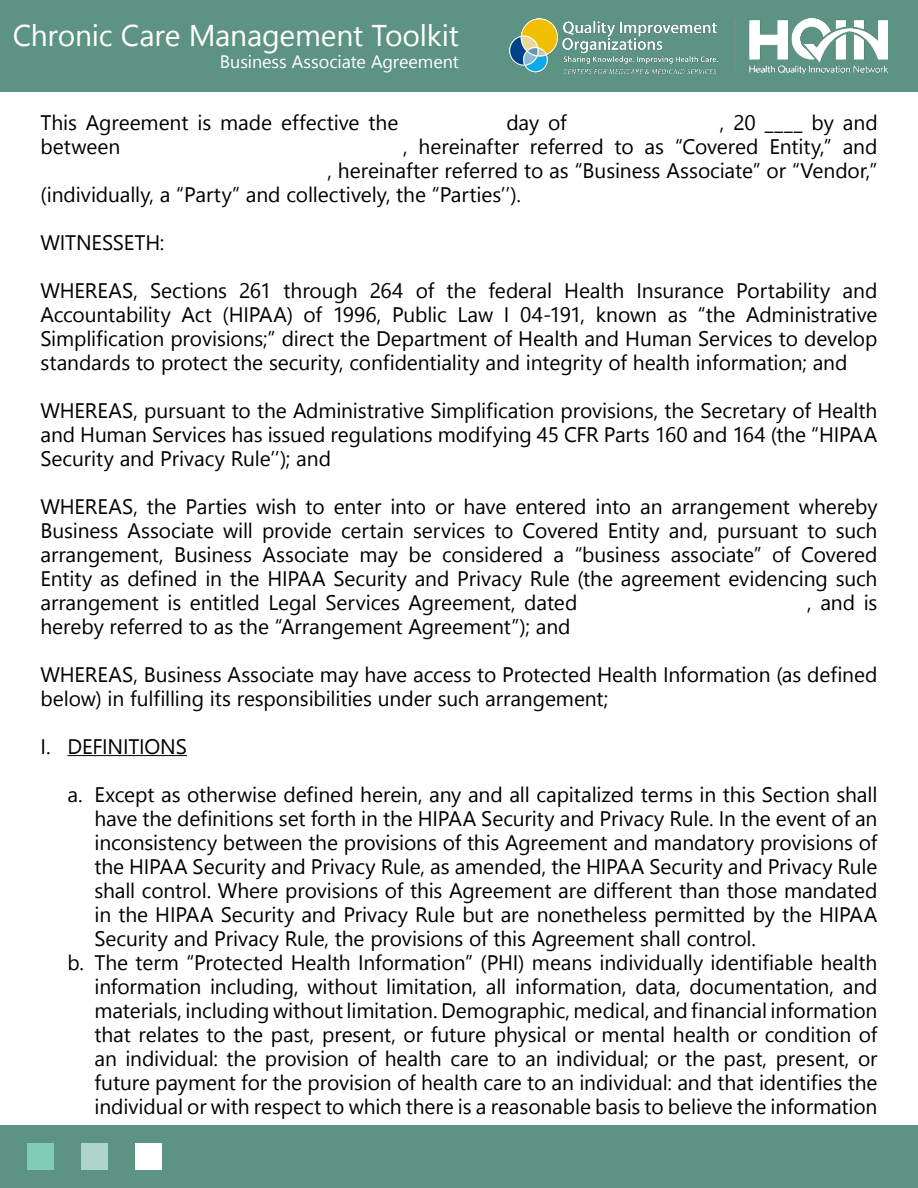
<style>
.page{position:relative;width:918px;height:1188px;background:#fff}
.page>*{position:absolute;margin:0;border:0;box-sizing:border-box;transform-origin:0 0}
.t1{font:30px "Nirmala UI";letter-spacing:-.01em;color:#fff}
.t2{font:21px/24px "Nirmala UI";letter-spacing:-.005em;color:#000}
.t3{font:18px "Nirmala UI";color:#fff}
</style>
<div class="page">
<hr style="left:68px;top:755px;width:119px;height:1px;background:#000">
<div style="left:0;top:0;width:918px;height:92px;background:#5c9382"></div>
<img style="left:510px;top:19px;width:378px;height:54px">
<div style="left:0;top:1125px;width:918px;height:63px;background:#5c9382"></div>
<div style="left:27px;top:1143px;width:27px;height:27px;background:#81ccb5"></div>
<div style="left:81px;top:1143px;width:27px;height:27px;background:#aed5c9"></div>
<div style="left:135px;top:1143px;width:27px;height:27px;background:#fff"></div>
<p class="t1" style="left:13px;top:11px;width:448px">Chronic Care Management Toolkit</p>
<p class="t3" style="left:220px;top:47px;width:241px">Business Associate Agreement</p>
<p class="t2" style="left:40px;top:109px;width:359px">This Agreement is made effective the</p>
<p class="t2" style="left:506px;top:109px;width:62px">day of</p>
<p class="t2" style="left:720px;top:109px;width:159px">, 20 ____ by and</p>
<p class="t2" style="left:40px;top:133px;width:81px">between</p>
<p class="t2" style="left:327px;top:133px;width:552px;text-align:right">, hereinafter referred to as “Covered Entity,” and<br>, hereinafter referred to as “Business Associate” or “Vendor,”</p>
<p class="t2" style="left:40px;top:181px;width:482px">(individually, a “Party” and collectively, the “Parties’’).</p>
<p class="t2" style="left:40px;top:229px;width:126px">WITNESSETH:</p>
<p class="t2" style="left:40px;top:277px;width:838px">WHEREAS, Sections 261 through 264 of the federal Health Insurance Portability and</p>
<p class="t2" style="left:40px;top:301px;width:839px">Accountability Act (HIPAA) of 1996, Public Law I 04-191, known as “the Administrative</p>
<p class="t2" style="left:40px;top:325px;width:839px">Simplification provisions;” direct the Department of Health and Human Services to develop standards to protect the security, confidentiality and integrity of health information; and</p>
<p class="t2" style="left:40px;top:397px;width:838px">WHEREAS, pursuant to the Administrative Simplification provisions, the Secretary of Health and Human Services has issued regulations modifying 45 CFR Parts 160 and 164 (the “HIPAA</p>
<p class="t2" style="left:40px;top:445px;width:292px">Security and Privacy Rule’’); and</p>
<p class="t2" style="left:40px;top:493px;width:839px;text-align:justify">WHEREAS, the Parties wish to enter into or have entered into an arrangement whereby Business Associate will provide certain services to Covered Entity and, pursuant to such arrangement, Business Associate may be considered a “business associate” of Covered Entity as defined in the HIPAA Security and Privacy Rule (the agreement evidencing such</p>
<p class="t2" style="left:40px;top:589px;width:538px">arrangement is entitled Legal Services Agreement, dated</p>
<p class="t2" style="left:807px;top:589px;width:72px">, and is</p>
<p class="t2" style="left:40px;top:613px;width:532px">hereby referred to as the “Arrangement Agreement”); and</p>
<p class="t2" style="left:40px;top:661px;width:839px">WHEREAS, Business Associate may have access to Protected Health Information (as defined</p>
<p class="t2" style="left:40px;top:685px;width:570px">below) in fulfilling its responsibilities under such arrangement;</p>
<h1 class="t2" style="left:40px;top:733px;width:148px">I. DEFINITIONS</h1>
<p class="t2" style="left:67px;top:781px;width:812px;text-align:right">a. Except as otherwise defined herein, any and all capitalized terms in this Section shall have the definitions set forth in the HIPAA Security and Privacy Rule. In the event of an</p>
<p class="t2" style="left:94px;top:829px;width:785px">inconsistency between the provisions of this Agreement and mandatory provisions of the HIPAA Security and Privacy Rule, as amended, the HIPAA Security and Privacy Rule</p>
<p class="t2" style="left:94px;top:877px;width:785px">shall control. Where provisions of this Agreement are different than those mandated</p>
<p class="t2" style="left:94px;top:901px;width:784px">in the HIPAA Security and Privacy Rule but are nonetheless permitted by the HIPAA</p>
<p class="t2" style="left:94px;top:925px;width:663px">Security and Privacy Rule, the provisions of this Agreement shall control.</p>
<p class="t2" style="left:67px;top:949px;width:811px">b. The term “Protected Health Information” (PHI) means individually identifiable health</p>
<p class="t2" style="left:94px;top:973px;width:785px">information including, without limitation, all information, data, documentation, and</p>
<p class="t2" style="left:94px;top:997px;width:784px">materials, including without limitation. Demographic, medical, and financial information</p>
<p class="t2" style="left:95px;top:1021px;width:785px;text-align:justify">that relates to the past, present, or future physical or mental health or condition of an individual: the provision of health care to an individual; or the past, present, or future payment for the provision of health care to an individual: and that identifies the individual or with respect to which there is a reasonable basis to believe the information</p>
</div>
